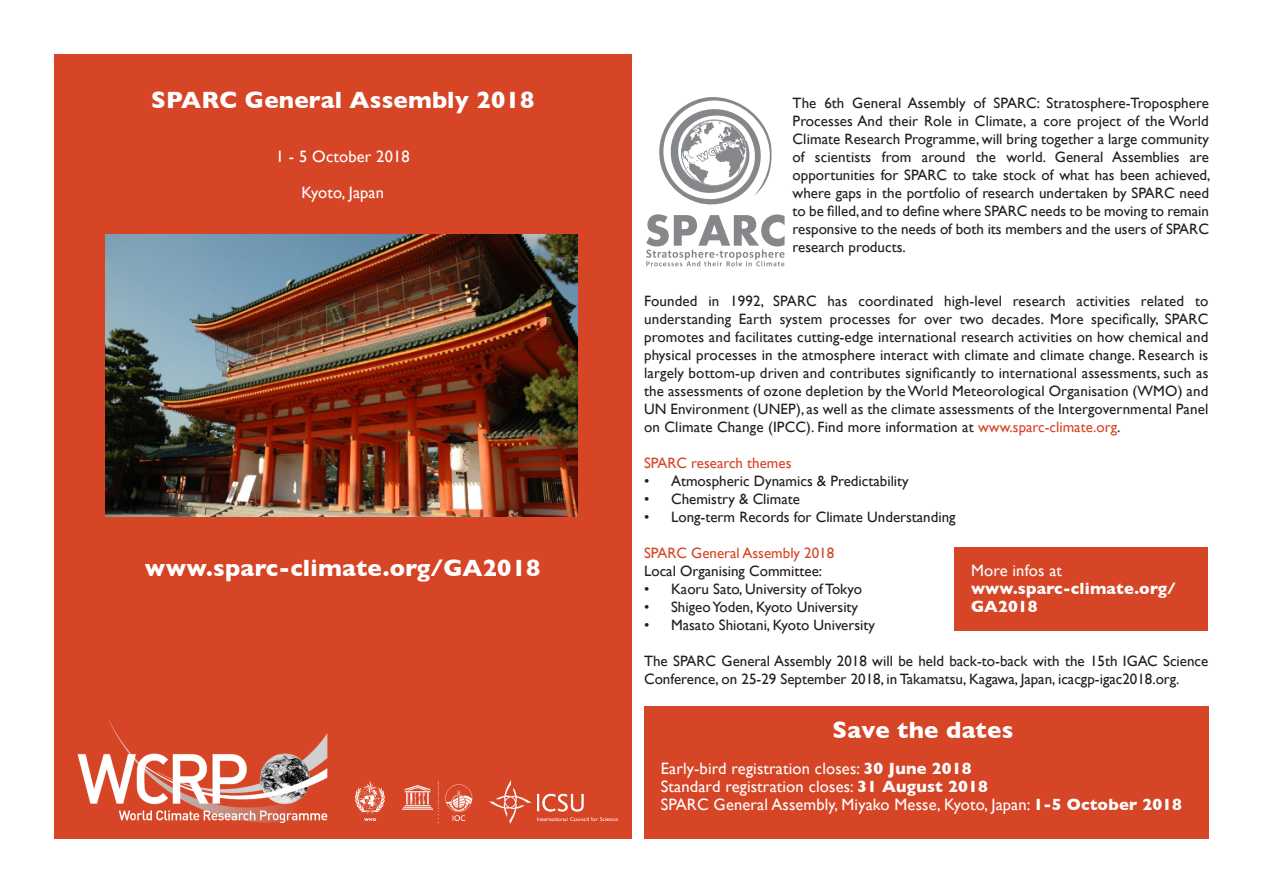
<style>
.page{position:relative;width:1263px;height:893px;background:#fff}
.page>*{position:absolute;margin:0;border:0;box-sizing:border-box;transform-origin:0 0}
.t1{font:700 24px "Gill Sans";letter-spacing:.01em;color:#fff}
.Section_title{font:16.5px "Gill Sans";letter-spacing:.01em;color:#fff}
.Section_title-2{font:700 16.5px/18px "Gill Sans";letter-spacing:.01em;color:#fff}
.Section_title-3{font:15px/18px "Gill Sans";color:#241e1b;text-align:justify}
.Section_title-4{font:15px "Gill Sans";color:#d74527}
.s1{color:#d74527}
.s2{font-weight:700}
.s3{font-weight:400}
</style>
<div class="page">
<div style="left:54px;top:54px;width:577px;height:785px;background:#d74527"></div>
<img style="left:106px;top:235px;width:472px;height:282px">
<img style="left:355px;top:781px;width:262px;height:42px">
<img style="left:77px;top:720px;width:251px;height:102px">
<div style="left:644px;top:707px;width:564px;height:132px;background:#d74527"></div>
<svg style="left:646px;top:214px;width:138px;height:52px"></svg>
<svg style="left:659px;top:97px;width:113px;height:108px"></svg>
<div style="left:954px;top:547px;width:254px;height:84px;background:#d74527"></div>
<p class="t1" style="left:151px;top:81px;width:384px">SPARC General Assembly 2018</p>
<p class="Section_title" style="left:276px;top:147px;width:136px">1 - 5 October 2018</p>
<p class="Section_title" style="left:301px;top:183px;width:84px">Kyoto, Japan</p>
<p class="t1" style="left:145px;top:549px;width:397px">www.sparc-climate.org/GA2018</p>
<p class="Section_title-3" style="left:793px;top:94px;width:419px">The 6th General Assembly of SPARC: Stratosphere-Troposphere Processes And their Role in Climate, a core project of the World Climate Research Programme, will bring together a large community of scientists from around the world. General Assemblies are opportunities for SPARC to take stock of what has been achieved, where gaps in the portfolio of research undertaken by SPARC need to be filled, and to define where SPARC needs to be moving to remain responsive to the needs of both its members and the users of SPARC research products.</p>
<p class="Section_title-3" style="left:644px;top:292px;width:566px">Founded in 1992, SPARC has coordinated high-level research activities related to understanding Earth system processes for over two decades. More specifically, SPARC promotes and facilitates cutting-edge international research activities on how chemical and physical processes in the atmosphere interact with climate and climate change. Research is largely bottom-up driven and contributes significantly to international assessments, such as the assessments of ozone depletion by the World Meteorological Organisation (WMO) and UN Environment (UNEP), as well as the climate assessments of the Intergovernmental Panel on Climate Change (IPCC). Find more information at <span class="s1">www.sparc-climate.org</span>.</p>
<p class="Section_title-4" style="left:644px;top:454px;width:149px">SPARC research themes</p>
<p class="Section_title-3" style="left:644px;top:472px;width:266px">• Atmospheric Dynamics &amp; Predictability</p>
<p class="Section_title-3" style="left:644px;top:490px;width:157px">• Chemistry &amp; Climate</p>
<p class="Section_title-3" style="left:644px;top:508px;width:313px">• Long-term Records for Climate Understanding</p>
<p class="Section_title-4" style="left:644px;top:544px;width:192px">SPARC General Assembly 2018</p>
<p class="Section_title-3" style="left:644px;top:562px;width:180px">Local Organising Committee:</p>
<p class="Section_title-3" style="left:644px;top:580px;width:219px">• Kaoru Sato, University of Tokyo</p>
<p class="Section_title-3" style="left:644px;top:598px;width:216px">• Shigeo Yoden, Kyoto University</p>
<p class="Section_title-3" style="left:644px;top:616px;width:232px">• Masato Shiotani, Kyoto University</p>
<p class="Section_title-3" style="left:644px;top:652px;width:566px">The SPARC General Assembly 2018 will be held back-to-back with the 15th IGAC Science<br>Conference, on 25-29 September 2018, in Takamatsu, Kagawa, Japan, icacgp-igac2018.org.</p>
<p class="t1" style="left:832px;top:711px;width:182px">Save the dates</p>
<p class="Section_title" style="left:661px;top:759px;width:312px">Early-bird registration closes: <span class="s2">30 June 2018</span></p>
<p class="Section_title" style="left:661px;top:777px;width:329px">Standard registration closes: <span class="s2">31 August 2018</span></p>
<p class="Section_title" style="left:661px;top:795px;width:523px">SPARC General Assembly, Miyako Messe, Kyoto, Japan: <span class="s2">1-5 October 2018</span></p>
<p class="Section_title-2" style="left:971px;top:561px;width:206px"><span class="s3">More infos at </span>www.sparc-climate.org/<br>GA2018</p>
</div>
